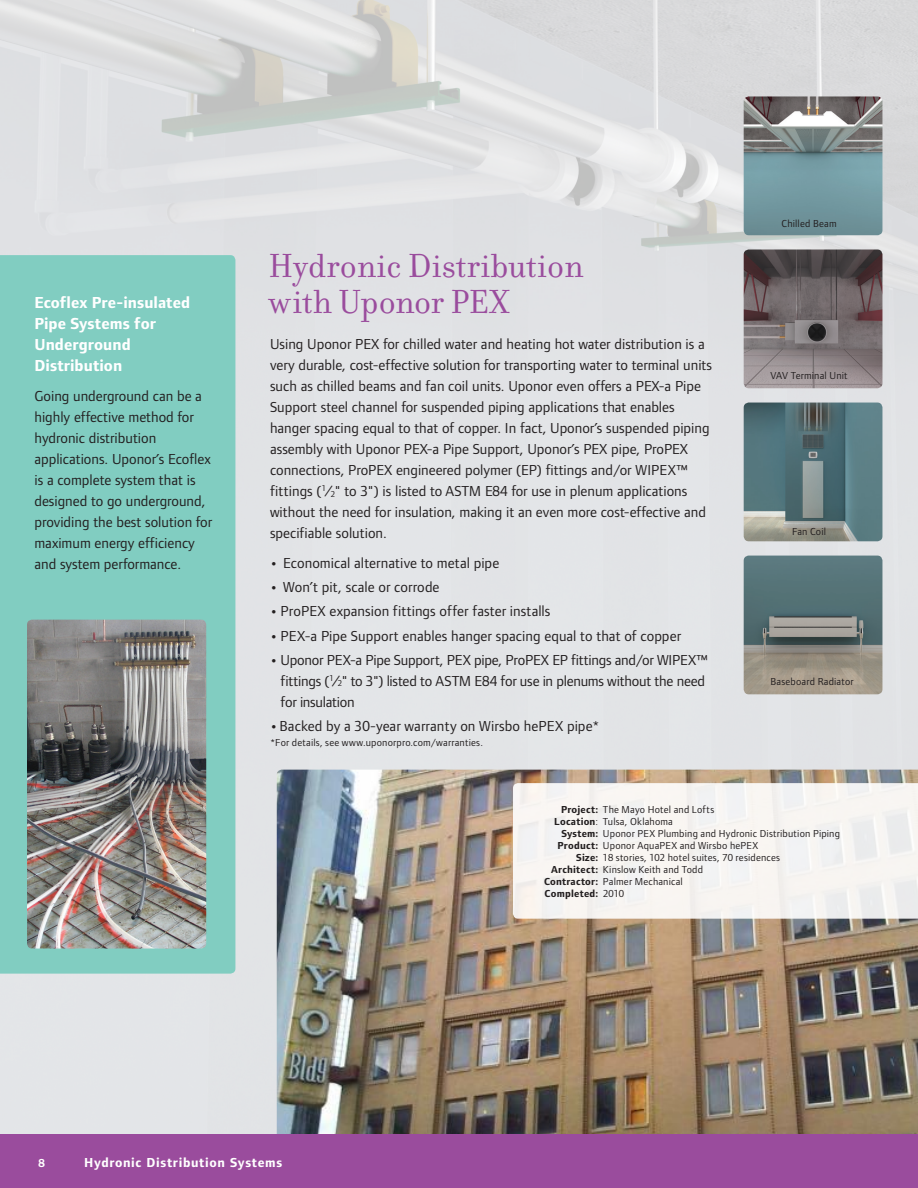
<style>
.page{position:relative;width:918px;height:1188px;background:#fff}
.page>*{position:absolute;margin:0;border:0;box-sizing:border-box;transform-origin:0 0}
.Heading_24_24_Filo{font:36px/36px "Filosofia Regular Lining";color:#9a4c9d}
.Subhead_white_10_14{font:700 16.5px/21px "Foundry Form Sans";letter-spacing:.005em;color:#fff}
.Body_10_14{font:15px/21px "Foundry Form Sans";color:#231f20}
.Footer_9_11{font:700 13.5px "Foundry Form Sans";letter-spacing:.05em;color:#fff}
.t1{font:700 12px "Foundry Form Sans";color:#fff}
.Project_Information{font:10.5px "Foundry Form Sans";letter-spacing:.015em;color:#231f20}
.Picture_Captions{font:10.5px "Foundry Form Sans";letter-spacing:.02em;color:#231f20}
.Project_Information-2{font:700 10.5px "Foundry Form Sans";letter-spacing:.02em;color:#231f20}
.s1{font-size:8.7px}
.s2{font-weight:700}
.s3{font-weight:400}
</style>
<div class="page">
<img style="left:0;top:0;width:918px;height:1134px">
<img style="left:744px;top:96px;width:138px;height:139px">
<img style="left:744px;top:250px;width:138px;height:138px">
<img style="left:744px;top:403px;width:138px;height:138px">
<img style="left:744px;top:556px;width:138px;height:138px">
<img style="left:277px;top:770px;width:641px;height:365px">
<svg style="left:513px;top:783px;width:405px;height:136px;fill:#f7f4f2"></svg>
<div style="left:0;top:255px;width:235px;height:719px;background:#81cdc1"></div>
<img style="left:27px;top:620px;width:179px;height:329px">
<div style="left:0;top:1135px;width:918px;height:53px;background:#9a4c9d"></div>
<p class="Subhead_white_10_14" style="left:34px;top:292px;width:157px">Ecoflex Pre-insulated<br>Pipe Systems for<br>Underground<br>Distribution</p>
<p class="Body_10_14" style="left:34px;top:385px;width:179px">Going underground can be a highly effective method for hydronic distribution applications. Uponor’s Ecoflex is a complete system that is designed to go underground, providing the best solution for maximum energy efficiency and system performance.</p>
<p class="Heading_24_24_Filo" style="left:268px;top:248px;width:317px">Hydronic Distribution with Uponor PEX</p>
<p class="Body_10_14" style="left:270px;top:334px;width:443px">Using Uponor PEX for chilled water and heating hot water distribution is a very durable, cost-effective solution for transporting water to terminal units such as chilled beams and fan coil units. Uponor even offers a PEX-a Pipe Support steel channel for suspended piping applications that enables hanger spacing equal to that of copper. In fact, Uponor’s suspended piping assembly with Uponor PEX-a Pipe Support, Uponor’s PEX pipe, ProPEX connections, ProPEX engineered polymer (EP) fittings and/or WIPEX™ fittings (<sup>1</sup>⁄<span class="s1">2</span>" to 3") is listed to ASTM E84 for use in plenum applications without the need for insulation, making it an even more cost-effective and specifiable solution.</p>
<p class="Body_10_14" style="left:270px;top:552px;width:231px"><span class="s2">•</span> Economical alternative to metal pipe</p>
<p class="Body_10_14" style="left:270px;top:577px;width:171px"><span class="s2">•</span> Won’t pit, scale or corrode</p>
<p class="Body_10_14" style="left:270px;top:601px;width:282px"><span class="s2">•</span> ProPEX expansion fittings offer faster installs</p>
<p class="Body_10_14" style="left:270px;top:625px;width:413px"><span class="s2">•</span> PEX-a Pipe Support enables hanger spacing equal to that of copper</p>
<p class="Body_10_14" style="left:281px;top:649px;width:429px;text-indent:-10px"><span class="s2">•</span> Uponor PEX-a Pipe Support, PEX pipe, ProPEX EP fittings and/or WIPEX™ fittings (<sup>1</sup>⁄<span class="s1">2</span>" to 3") listed to ASTM E84 for use in plenums without the need for insulation</p>
<p class="Body_10_14" style="left:270px;top:716px;width:331px"><span class="s2">•</span>Backed by a 30-year warranty on Wirsbo hePEX pipe*</p>
<p class="Picture_Captions" style="left:270px;top:737px;width:214px">*For details, see www.uponorpro.com/warranties.</p>
<p class="Project_Information" style="left:782px;top:218px;width:57px">Chilled Beam</p>
<p class="Project_Information" style="left:770px;top:370px;width:79px">VAV Terminal Unit</p>
<p class="Project_Information" style="left:792px;top:526px;width:35px">Fan Coil</p>
<p class="Project_Information" style="left:770px;top:676px;width:85px">Baseboard Radiator</p>
<p class="Project_Information" style="left:561px;top:804px;width:155px"><span class="s2">Project:</span> The Mayo Hotel and Lofts</p>
<p class="Project_Information" style="left:554px;top:816px;width:120px"><span class="s2">Location</span>: Tulsa, Oklahoma</p>
<p class="Project_Information" style="left:561px;top:828px;width:280px"><span class="s2">System:</span> Uponor PEX Plumbing and Hydronic Distribution Piping</p>
<p class="Project_Information" style="left:558px;top:840px;width:202px"><span class="s2">Product:</span> Uponor AquaPEX and Wirsbo hePEX</p>
<p class="Project_Information" style="left:576px;top:852px;width:205px"><span class="s2">Size:</span> 18 stories, 102 hotel suites, 70 residences</p>
<p class="Project_Information" style="left:551px;top:864px;width:153px"><span class="s2">Architect:</span> Kinslow Keith and Todd</p>
<p class="Project_Information" style="left:544px;top:876px;width:140px"><span class="s2">Contractor:</span> Palmer Mechanical</p>
<p class="Project_Information-2" style="left:545px;top:888px;width:81px">Completed: <span class="s3">2010</span></p>
<p class="t1" style="left:38px;top:1156px;width:8px">8</p>
<p class="Footer_9_11" style="left:84px;top:1155px;width:200px">Hydronic Distribution Systems</p>
</div>
